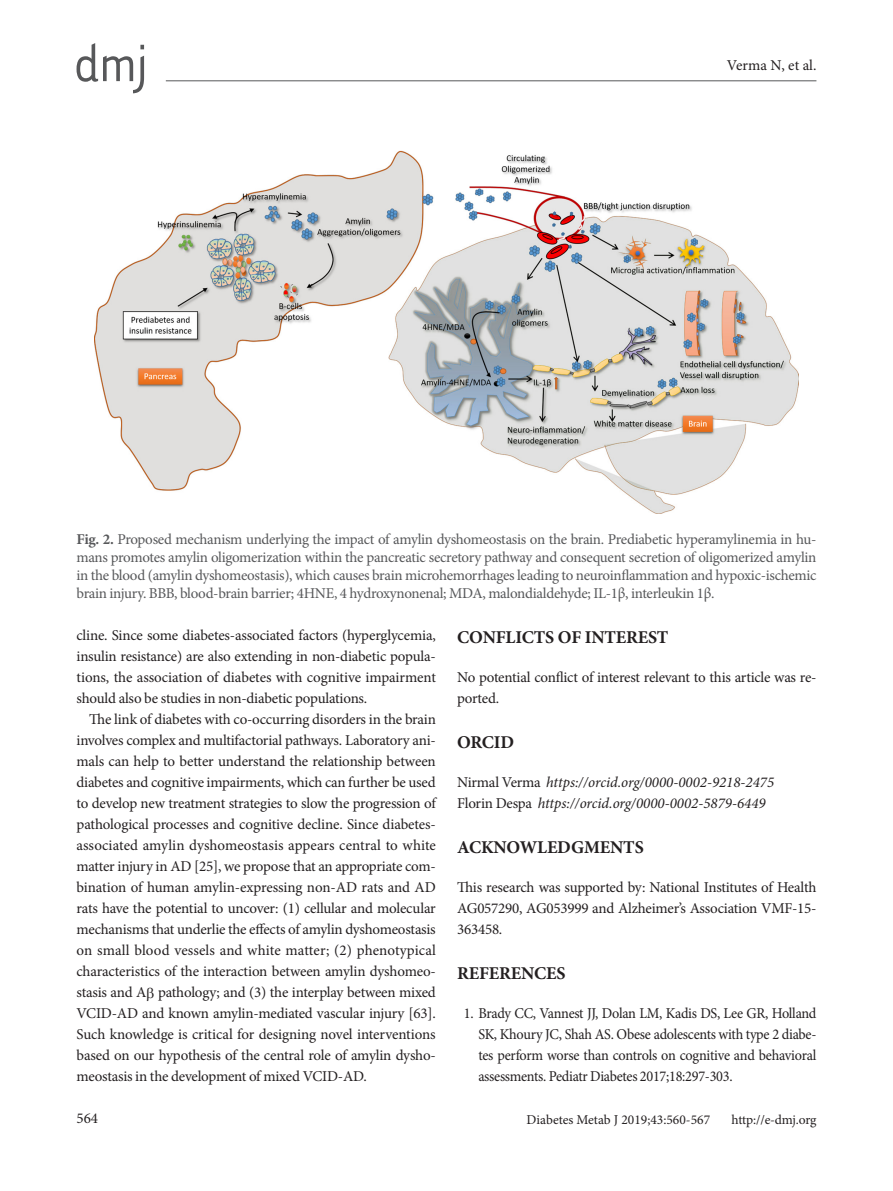
<style>
.page{position:relative;width:893px;height:1191px;background:#fff}
.page>*{position:absolute;margin:0;border:0;box-sizing:border-box;transform-origin:0 0}
.소제목1{font:700 18px "Minion Pro";letter-spacing:-.01em;color:#231f20}
.본문{font:15px/21px "Minion Pro";letter-spacing:-.015em;color:#231f20;text-align:justify}
.표제목그림{font:15px/18px "Minion Pro";letter-spacing:-.02em;color:#57585a;text-align:justify}
.본문_0{font:15px/21px "Minion Pro";letter-spacing:-.015em;color:#231f20;text-align:justify}
.참고문헌1{font:15px/21px "Minion Pro";letter-spacing:-.02em;color:#231f20;text-align:justify;scale:.95 1}
.본문_0-2{font:italic 15px "Minion Pro";color:#231f20}
.t1{font:13.5px "Minion Pro";color:#231f20}
.t2{font:13.5px "Minion Pro";letter-spacing:-.02em;color:#231f20}
.s1{font-weight:700}
.s2{font-style:normal}
</style>
<div class="page">
<hr style="left:166px;top:80px;width:650px;height:1px;background:#57585a">
<svg style="left:77px;top:43px;width:67px;height:50px"></svg>
<img style="left:95px;top:150px;width:703px;height:363px">
<p class="본문" style="left:727px;top:55px;width:91px">Verma N, et al.</p>
<p class="표제목그림" style="left:77px;top:530px;width:741px"><span class="s1">Fig. 2.</span> Proposed mechanism underlying the impact of amylin dyshomeostasis on the brain. Prediabetic hyperamylinemia in hu&shy;mans promotes amylin oligomerization within the pancreatic secretory pathway and consequent secretion of oligomerized amylin in the blood (amylin dyshomeostasis), which causes brain microhemorrhages leading to neuroinflammation and hypoxic-ischemic brain injury. BBB, blood-brain barrier; 4HNE, 4 hydroxynonenal; MDA, malondialdehyde; IL-1β, interleukin 1β.</p>
<p class="본문_0" style="left:77px;top:625px;width:361px">cline. Since some diabetes-associated factors (hyperglycemia, insulin resistance) are also extending in non-diabetic popula&shy;tions, the association of diabetes with cognitive impairment should also be studies in non-diabetic populations.</p>
<p class="본문" style="left:77px;top:709px;width:361px;text-indent:13px">The link of diabetes with co-occurring disorders in the brain involves complex and multifactorial pathways. Laboratory ani&shy;mals can help to better understand the relationship between diabetes and cognitive impairments, which can further be used to develop new treatment strategies to slow the progression of pathological processes and cognitive decline. Since diabetes&shy;associated amylin dyshomeostasis appears central to white matter injury in AD [25], we propose that an appropriate com&shy;bination of human amylin-expressing non-AD rats and AD rats have the potential to uncover: (1) cellular and molecular mechanisms that underlie the effects of amylin dyshomeostasis on small blood vessels and white matter; (2) phenotypical characteristics of the interaction between amylin dyshomeo&shy;stasis and A pathology; and (3) the interplay between mixed VCID-AD and known amylin-mediated vascular injury [63].<br>Such knowledge is critical for designing novel interventions based on our hypothesis of the central role of amylin dysho&shy;meostasis in the development of mixed VCID-AD.</p>
<p class="소제목1" style="left:457px;top:624px;width:213px">CONFLICTS OF INTEREST</p>
<p class="본문_0" style="left:457px;top:667px;width:361px">No potential conflict of interest relevant to this article was re&shy;ported.</p>
<p class="소제목1" style="left:457px;top:729px;width:59px">ORCID</p>
<p class="본문_0-2" style="left:457px;top:772px;width:319px"><span class="s2">Nirmal Verma</span> https://orcid.org/0000-0002-9218-2475</p>
<p class="본문_0-2" style="left:457px;top:793px;width:310px"><span class="s2">Florin Despa</span> https://orcid.org/0000-0002-5879-6449</p>
<p class="소제목1" style="left:457px;top:834px;width:188px">ACKNOWLEDGMENTS</p>
<p class="본문_0" style="left:457px;top:877px;width:361px">This research was supported by: National Institutes of Health AG057290, AG053999 and Alzheimer’s Association VMF-15- 363458.</p>
<p class="소제목1" style="left:457px;top:960px;width:110px">REFERENCES</p>
<p class="참고문헌1" style="left:478px;top:1003px;width:357px;text-indent:-15px">1. Brady CC, Vannest JJ, Dolan LM, Kadis DS, Lee GR, Holland SK, Khoury JC, Shah AS. Obese adolescents with type 2 diabe&shy;tes perform worse than controls on cognitive and behavioral assessments. Pediatr Diabetes 2017;18:297-303.</p>
<p class="본문" style="left:77px;top:1107px;width:23px">564</p>
<p class="t1" style="left:527px;top:1110px;width:185px">Diabetes Metab J 2019;43:560-567</p>
<p class="t2" style="left:732px;top:1110px;width:86px">http://e-dmj.org</p>
</div>
